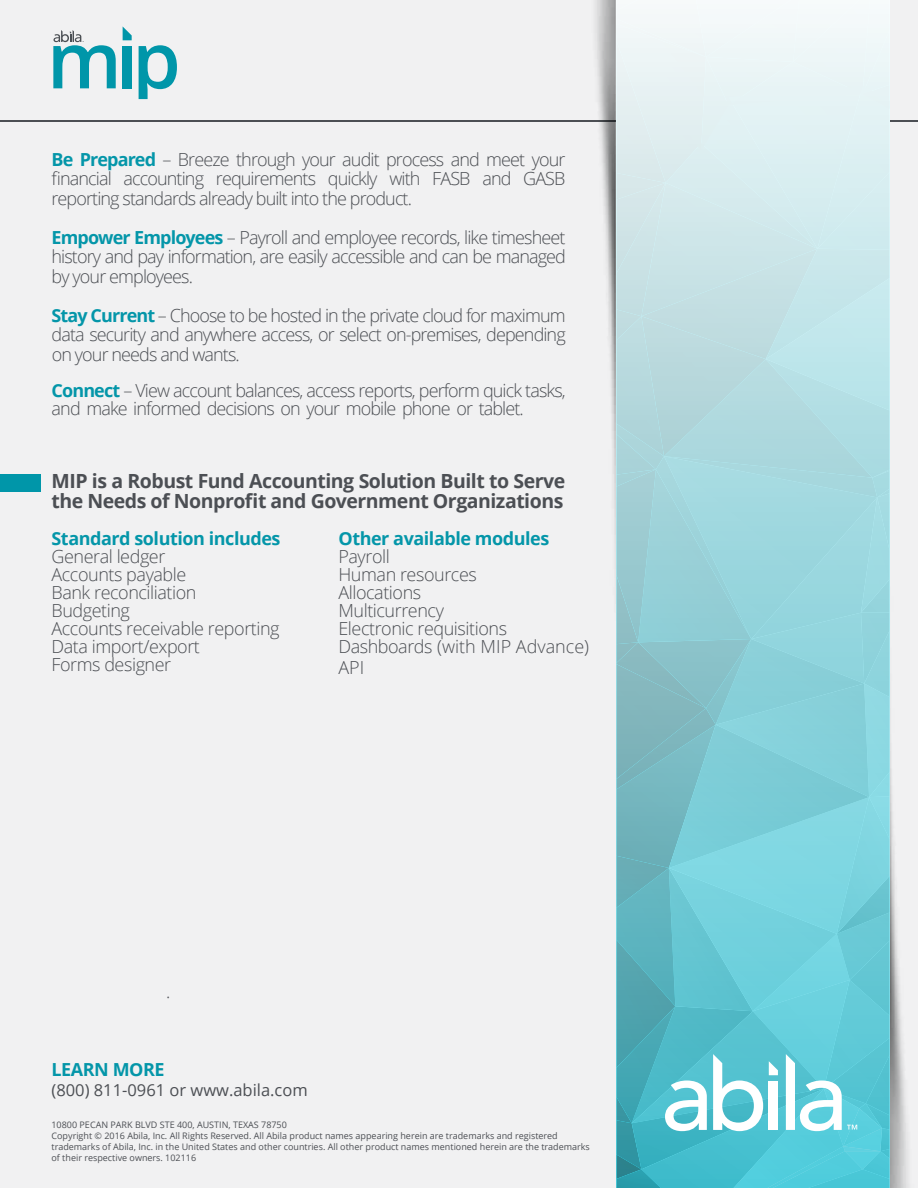
<style>
.page{position:relative;width:918px;height:1188px;background:#f1f1f2}
.page>*{position:absolute;margin:0;border:0;box-sizing:border-box;transform-origin:0 0}
.t1{font:700 19.5px/19.5px "Open Sans";letter-spacing:-.025em;color:#4c4f54}
.t2{font:300 18px/19.5px "Open Sans";letter-spacing:-.05em;color:#4c4f54;text-align:justify}
.t3{font:300 18px/18px "Open Sans";letter-spacing:-.025em;color:#4c4f54}
.t4{font:700 18px "Open Sans";letter-spacing:-.025em;color:#0496a9}
.t5{font:16.5px "Open Sans";color:#4c4f54}
.t6{font:9px/10.8px "Open Sans";color:#4c4f54}
.s1{font-weight:700;color:#0496a9}
</style>
<div class="page">
<hr style="left:0;top:120px;width:918px;height:2px;background:#4c4f54">
<img style="left:595px;top:0;width:295px;height:420px">
<img style="left:612px;top:420px;width:297px;height:768px">
<svg style="left:616px;top:0;width:273px;height:1188px;background:#9cd6dd"></svg>
<div style="left:0;top:475px;width:41px;height:17px;background:#0096a9"></div>
<div style="left:123px;top:46px;width:9px;height:42px;background:#0096a9"></div>
<svg style="left:123px;top:27px;width:9px;height:13px"></svg>
<svg style="left:53px;top:30px;width:63px;height:58px"></svg>
<svg style="left:139px;top:45px;width:38px;height:54px"></svg>
<p class="t2" style="left:52px;top:149px;width:516px"><span class="s1">Be Prepared</span> – Breeze through your audit process and meet your financial accounting requirements quickly with FASB and GASB reporting standards already built into the product.</p>
<p class="t2" style="left:52px;top:227px;width:516px"><span class="s1">Empower Employees</span> – Payroll and employee records, like timesheet history and pay information, are easily accessible and can be managed by your employees.</p>
<p class="t2" style="left:52px;top:305px;width:516px"><span class="s1">Stay Current</span> – Choose to be hosted in the private cloud for maximum data security and anywhere access, or select on-premises, depending on your needs and wants.</p>
<p class="t2" style="left:52px;top:381px;width:516px;line-height:18px"><span class="s1">Connect</span> – View account balances, access reports, perform quick tasks, and make informed decisions on your mobile phone or tablet.</p>
<p class="t1" style="left:52px;top:471px;width:515px">MIP is a Robust Fund Accounting Solution Built to Serve the Needs of Nonprofit and Government Organizations</p>
<p class="t4" style="left:52px;top:526px;width:231px">Standard solution includes</p>
<p class="t3" style="left:51px;top:547px;width:230px">General ledger<br>Accounts payable<br>Bank reconciliation<br>Budgeting<br>Accounts receivable reporting<br>Data import/export<br>Forms designer</p>
<p class="t4" style="left:338px;top:526px;width:212px">Other available modules</p>
<p class="t3" style="left:338px;top:547px;width:252px">Payroll<br>Human resources<br>Allocations<br>Multicurrency<br>Electronic requisitions<br>Dashboards (with MIP Advance)</p>
<p class="t2" style="left:338px;top:658px;width:27px">API</p>
<p class="t2" style="left:166px;top:981px;width:6px">.</p>
<p class="t4" style="left:52px;top:1057px;width:115px">LEARN MORE</p>
<p class="t5" style="left:52px;top:1079px;width:258px">(800) 811-0961 or www.abila.com</p>
<p class="t6" style="left:52px;top:1119px;width:540px">10800 PECAN PARK BLVD STE 400, AUSTIN, TEXAS 78750<br>Copyright © 2016 Abila, Inc. All Rights Reserved. All Abila product names appearing herein are trademarks and registered trademarks of Abila, Inc. in the United States and other countries. All other product names mentioned herein are the trademarks of their respective owners. 102116</p>
</div>
